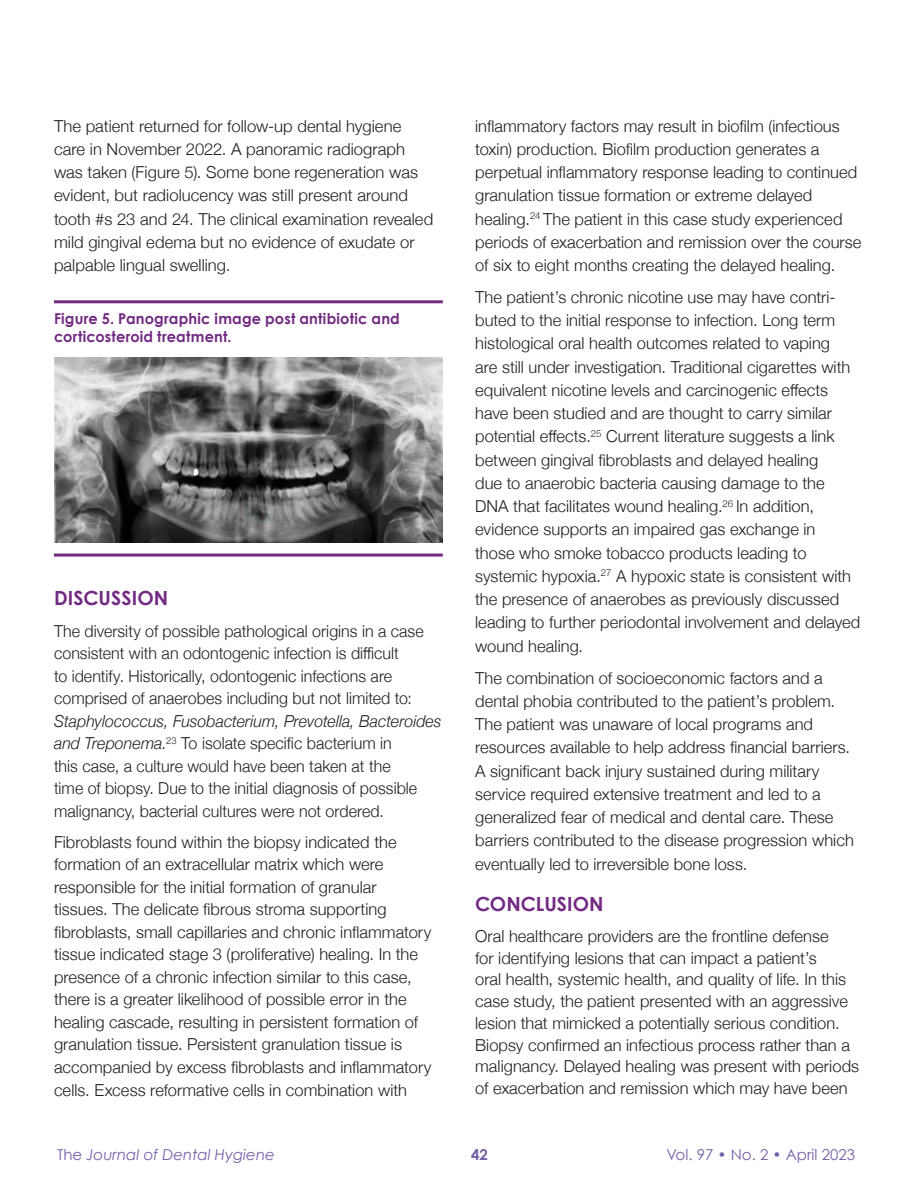
<style>
.page{position:relative;width:918px;height:1188px;background:#fff}
.page>*{position:absolute;margin:0;border:0;box-sizing:border-box;transform-origin:0 0}
.ADHA_Subhead_2023{font:700 19.5px "Century Gothic";letter-spacing:.005em;color:#722a82}
.ADHA_Body_Copy_2023{font:300 16.5px/23.2px "Helvetica Neue";letter-spacing:.005em;color:#231f20}
.ADHA_Table_Title_202{font:700 15px/18px "Century Gothic";letter-spacing:.015em;color:#722a82}
.t1{font:italic 15px "Century Gothic";color:#765ea8}
.t2{font:15px "Century Gothic";color:#765ea8}
.t3{font:700 15px "Century Gothic";color:#765ea8}
.s1{font-style:italic}
.s2{font-style:normal}
</style>
<div class="page">
<img style="left:54px;top:357px;width:389px;height:186px">
<hr style="left:54px;top:300px;width:389px;height:3px;background:#722a82">
<hr style="left:54px;top:554px;width:389px;height:3px;background:#722a82">
<p class="ADHA_Body_Copy_2023" style="left:54px;top:113px;width:381px">The patient returned for follow-up dental hygiene care in November 2022. A panoramic radiograph was taken (Figure 5). Some bone regeneration was evident, but radiolucency was still present around tooth #s 23 and 24. The clinical examination revealed mild gingival edema but no evidence of exudate or palpable lingual swelling.</p>
<p class="ADHA_Table_Title_202" style="left:54px;top:309px;width:347px">Figure 5. Panographic image post antibiotic and corticosteroid treatment.</p>
<p class="ADHA_Subhead_2023" style="left:54px;top:586px;width:116px">DISCUSSION</p>
<p class="ADHA_Body_Copy_2023" style="left:54px;top:618px;width:389px;line-height:22.5px">The diversity of possible pathological origins in a case consistent with an odontogenic infection is difficult<br>to identify. Historically, odontogenic infections are comprised of anaerobes including but not limited to:<br><span class="s1">Staphylococcus, Fusobacterium, Prevotella, Bacteroides and Treponema.</span><sup>23</sup> To isolate specific bacterium in<br>this case, a culture would have been taken at the<br>time of biopsy. Due to the initial diagnosis of possible malignancy, bacterial cultures were not ordered.</p>
<p class="ADHA_Body_Copy_2023" style="left:54px;top:829px;width:379px;line-height:22.5px">Fibroblasts found within the biopsy indicated the formation of an extracellular matrix which were responsible for the initial formation of granular tissues. The delicate fibrous stroma supporting fibroblasts, small capillaries and chronic inflammatory tissue indicated stage 3 (proliferative) healing. In the presence of a chronic infection similar to this case, there is a greater likelihood of possible error in the healing cascade, resulting in persistent formation of granulation tissue. Persistent granulation tissue is accompanied by excess fibroblasts and inflammatory cells. Excess reformative cells in combination with</p>
<p class="ADHA_Body_Copy_2023" style="left:475px;top:113px;width:388px">inflammatory factors may result in biofilm (infectious toxin) production. Biofilm production generates a perpetual inflammatory response leading to continued granulation tissue formation or extreme delayed healing.<sup>24</sup> The patient in this case study experienced periods of exacerbation and remission over the course of six to eight months creating the delayed healing.</p>
<p class="ADHA_Body_Copy_2023" style="left:475px;top:284px;width:387px">The patient’s chronic nicotine use may have contri&shy;buted to the initial response to infection. Long term histological oral health outcomes related to vaping<br>are still under investigation. Traditional cigarettes with equivalent nicotine levels and carcinogenic effects have been studied and are thought to carry similar potential effects.<sup>25</sup> Current literature suggests a link between gingival fibroblasts and delayed healing<br>due to anaerobic bacteria causing damage to the DNA that facilitates wound healing.<sup>26</sup> In addition, evidence supports an impaired gas exchange in<br>those who smoke tobacco products leading to systemic hypoxia.<sup>27</sup> A hypoxic state is consistent with the presence of anaerobes as previously discussed leading to further periodontal involvement and delayed wound healing.</p>
<p class="ADHA_Body_Copy_2023" style="left:475px;top:665px;width:380px">The combination of socioeconomic factors and a dental phobia contributed to the patient’s problem.<br>The patient was unaware of local programs and resources available to help address financial barriers.<br>A significant back injury sustained during military service required extensive treatment and led to a generalized fear of medical and dental care. These barriers contributed to the disease progression which eventually led to irreversible bone loss.</p>
<p class="ADHA_Subhead_2023" style="left:475px;top:892px;width:130px">CONCLUSION</p>
<p class="ADHA_Body_Copy_2023" style="left:475px;top:924px;width:385px;line-height:21.8px">Oral healthcare providers are the frontline defense<br>for identifying lesions that can impact a patient’s<br>oral health, systemic health, and quality of life. In this case study, the patient presented with an aggressive lesion that mimicked a potentially serious condition.<br>Biopsy confirmed an infectious process rather than a malignancy. Delayed healing was present with periods of exacerbation and remission which may have been</p>
<p class="t1" style="left:57px;top:1146px;width:219px"><span class="s2">The</span> Journal of Dental Hygiene</p>
<p class="t3" style="left:471px;top:1145px;width:18px">42</p>
<p class="t2" style="left:667px;top:1146px;width:190px">Vol. 97 • No. 2 • April 2023</p>
</div>
